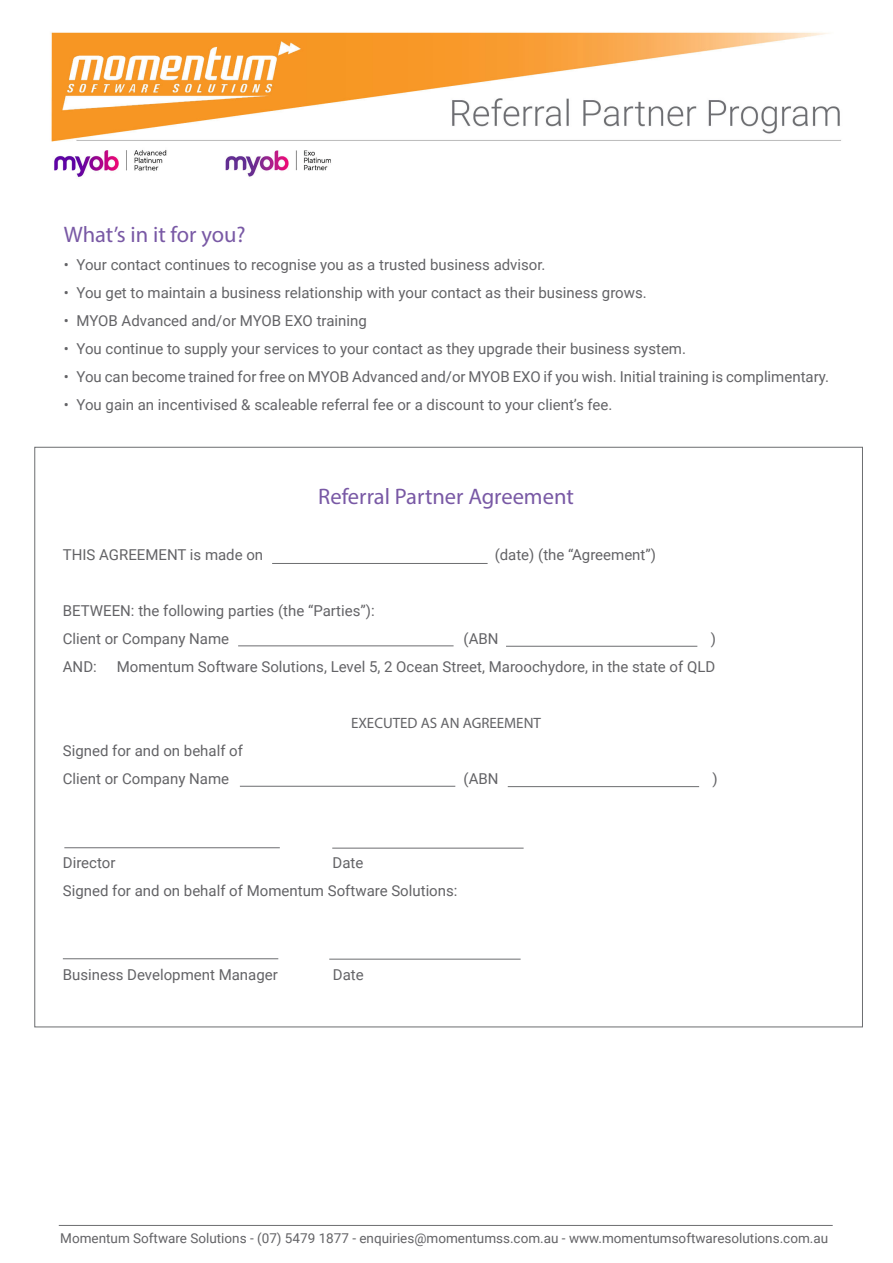
<style>
.page{position:relative;width:893px;height:1263px;background:#fff}
.page>*{position:absolute;margin:0;border:0;box-sizing:border-box;transform-origin:0 0}
.Heading{font:22.5px "Myriad Pro";color:#7959a5}
.Body{font:15px "Roboto";color:#636366}
.Body-2{font:15px "Myriad Pro";color:#636366}
.t1{font:13.5px "Roboto";color:#636366}
</style>
<div class="page">
<hr style="left:59px;top:1225px;width:774px;height:1px;background:#6c6d70">
<img style="left:51px;top:32px;width:790px;height:145px">
<hr style="left:272px;top:563px;width:216px;height:1px;background:#6c6d70">
<hr style="left:238px;top:646px;width:216px;height:1px;background:#6c6d70">
<hr style="left:506px;top:646px;width:191px;height:1px;background:#6c6d70">
<hr style="left:240px;top:786px;width:215px;height:1px;background:#6c6d70">
<hr style="left:508px;top:786px;width:191px;height:1px;background:#6c6d70">
<hr style="left:64px;top:847px;width:216px;height:1px;background:#6c6d70">
<hr style="left:332px;top:848px;width:192px;height:1px;background:#6c6d70">
<hr style="left:63px;top:958px;width:215px;height:1px;background:#6c6d70">
<hr style="left:329px;top:959px;width:192px;height:1px;background:#6c6d70">
<p class="Heading" style="left:64px;top:220px;width:183px">What’s in it for you?</p>
<p class="Body" style="left:64px;top:254px;width:483px">• Your contact continues to recognise you as a trusted business advisor.</p>
<p class="Body" style="left:64px;top:282px;width:584px">• You get to maintain a business relationship with your contact as their business grows.</p>
<p class="Body" style="left:64px;top:310px;width:304px">• MYOB Advanced and/or MYOB EXO training</p>
<p class="Body" style="left:64px;top:338px;width:624px">• You continue to supply your services to your contact as they upgrade their business system.</p>
<p class="Body" style="left:64px;top:366px;width:767px">• You can become trained for free on MYOB Advanced and/or MYOB EXO if you wish. Initial training is complimentary.</p>
<p class="Body" style="left:64px;top:394px;width:550px">• You gain an incentivised &amp; scaleable referral fee or a discount to your client’s fee.</p>
<p class="Heading" style="left:318px;top:482px;width:257px">Referral Partner Agreement</p>
<p class="Body" style="left:63px;top:544px;width:202px">THIS AGREEMENT is made on</p>
<p class="Body" style="left:495px;top:544px;width:163px">(date) (the “Agreement”)</p>
<p class="Body" style="left:63px;top:600px;width:313px">BETWEEN: the following parties (the “Parties”):</p>
<p class="Body" style="left:63px;top:628px;width:168px">Client or Company Name</p>
<p class="Body" style="left:464px;top:628px;width:36px">(ABN</p>
<p class="Body" style="left:711px;top:628px;width:7px">)</p>
<p class="Body" style="left:63px;top:656px;width:35px">AND:</p>
<p class="Body" style="left:117px;top:656px;width:600px">Momentum Software Solutions, Level 5, 2 Ocean Street, Maroochydore, in the state of QLD</p>
<p class="Body-2" style="left:351px;top:714px;width:191px">EXECUTED AS AN AGREEMENT</p>
<p class="Body" style="left:63px;top:740px;width:182px">Signed for and on behalf of</p>
<p class="Body" style="left:63px;top:768px;width:168px">Client or Company Name</p>
<p class="Body" style="left:464px;top:768px;width:36px">(ABN</p>
<p class="Body" style="left:713px;top:768px;width:7px">)</p>
<p class="Body" style="left:63px;top:852px;width:54px">Director</p>
<p class="Body" style="left:333px;top:852px;width:32px">Date</p>
<p class="Body" style="left:63px;top:880px;width:396px">Signed for and on behalf of Momentum Software Solutions:</p>
<p class="Body" style="left:63px;top:964px;width:216px">Business Development Manager</p>
<p class="Body" style="left:333px;top:964px;width:32px">Date</p>
<p class="t1" style="left:60px;top:1229px;width:769px">Momentum Software Solutions - (07) 5479 1877 - enquiries@momentumss.com.au - www.momentumsoftwaresolutions.com.au</p>
</div>
